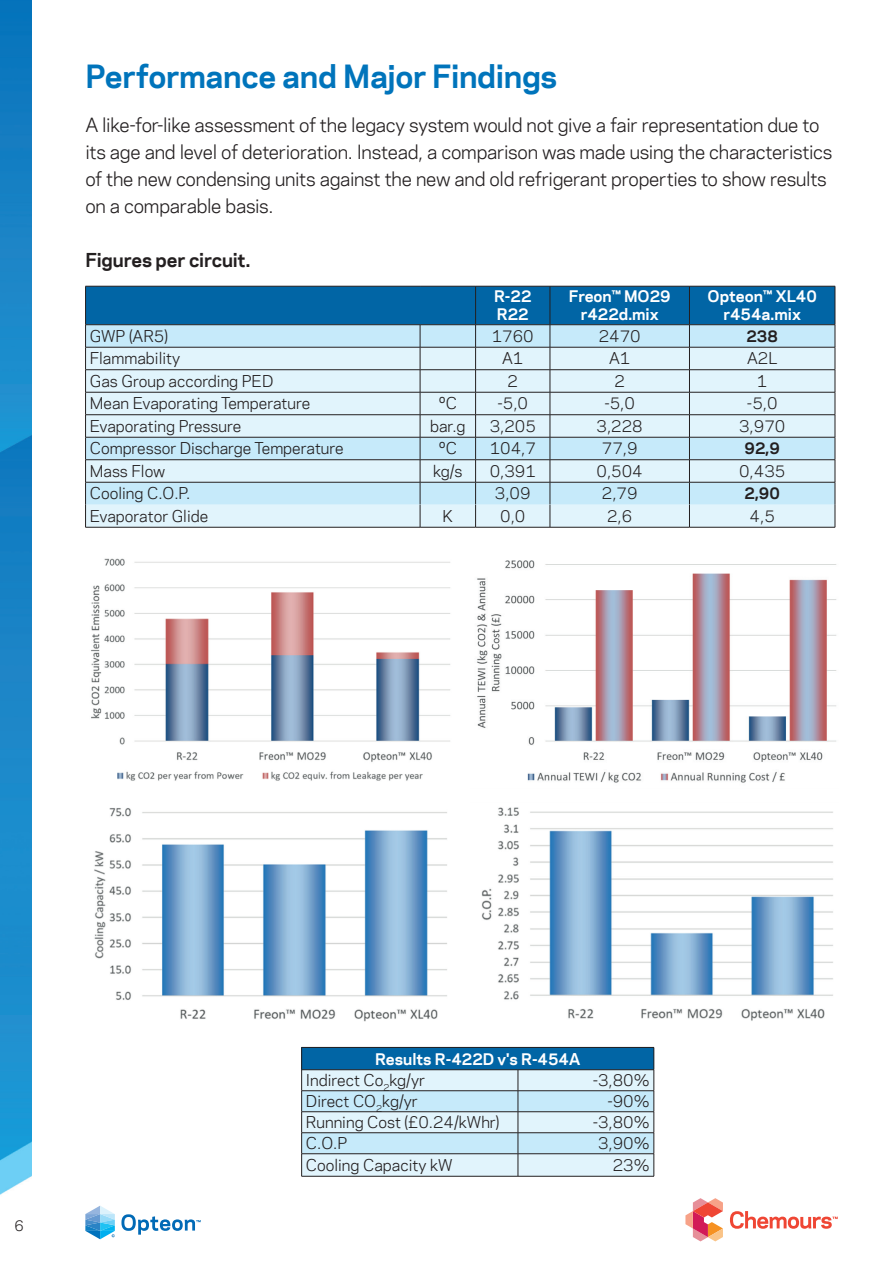
<style>
.page{position:relative;width:893px;height:1263px;background:#fff}
.page>*{position:absolute;margin:0;border:0;box-sizing:border-box;transform-origin:0 0}
.t1{font:700 30px "Chemours Sans";letter-spacing:-.01em;color:#0074bb}
.t2{font:18px/27px "Chemours Sans";letter-spacing:-.015em;color:#231f20}
.t3{font:700 18px "Chemours Sans";letter-spacing:-.01em;color:#231f20}
.t4{font:15px "Chemours Sans";color:#231f20}
.t5{font:700 15px/18px "Chemours Sans";color:#fff}
.t6{font:700 15px "Chemours Sans";color:#231f20}
.t7{font:13.5px "Chemours Sans";color:#231f20}
.s1{font-weight:400;color:#231f20}
</style>
<div class="page">
<svg style="left:121px;top:1214px;width:80px;height:21px"></svg>
<svg style="left:85px;top:1206px;width:30px;height:33px"></svg>
<img style="left:0;top:0;width:32px;height:1195px">
<svg style="left:685px;top:1198px;width:38px;height:43px"></svg>
<svg style="left:730px;top:1211px;width:108px;height:18px"></svg>
<img style="left:91px;top:558px;width:360px;height:223px">
<img style="left:94px;top:808px;width:353px;height:214px">
<img style="left:477px;top:560px;width:360px;height:223px">
<img style="left:481px;top:807px;width:352px;height:214px">
<svg style="left:301px;top:1047px;width:354px;height:129px;background:#a9cde0"></svg>
<hr style="left:301px;top:1176px;width:217px;height:1px;background:#231f20">
<hr style="left:518px;top:1176px;width:136px;height:1px;background:#231f20">
<svg style="left:85px;top:286px;width:751px;height:241px;background:#aed1e4"></svg>
<hr style="left:85px;top:527px;width:335px;height:1px;background:#231f20">
<hr style="left:420px;top:527px;width:56px;height:1px;background:#231f20">
<hr style="left:476px;top:527px;width:74px;height:1px;background:#231f20">
<hr style="left:550px;top:527px;width:139px;height:1px;background:#231f20">
<hr style="left:689px;top:527px;width:146px;height:1px;background:#231f20">
<h1 class="t1" style="left:85px;top:54px;width:473px">Performance and Major Findings</h1>
<p class="t2" style="left:85px;top:110px;width:749px">A like-for-like assessment of the legacy system would not give a fair representation due to its age and level of deterioration. Instead, a comparison was made using the characteristics of the new condensing units against the new and old refrigerant properties to show results on a comparable basis.</p>
<p class="t3" style="left:85px;top:246px;width:167px">Figures per circuit.</p>
<p class="t5" style="left:494px;top:287px;width:39px">R-22<br>R22</p>
<p class="t5" style="left:569px;top:287px;width:104px;text-align:center">Freon™ MO29 r422d.mix</p>
<p class="t5" style="left:708px;top:287px;width:111px;text-align:center">Opteon™ XL40 r454a.mix</p>
<p class="t4" style="left:90px;top:325px;width:80px">GWP (AR5)</p>
<p class="t4" style="left:492px;top:325px;width:43px">1760</p>
<p class="t4" style="left:599px;top:325px;width:43px">2470</p>
<p class="t6" style="left:746px;top:325px;width:33px">238</p>
<p class="t4" style="left:90px;top:347px;width:92px">Flammability</p>
<p class="t4" style="left:502px;top:347px;width:23px">A1</p>
<p class="t4" style="left:609px;top:347px;width:23px">A1</p>
<p class="t4" style="left:747px;top:347px;width:32px">A2L</p>
<p class="t4" style="left:90px;top:370px;width:185px">Gas Group according PED</p>
<p class="t4" style="left:507px;top:370px;width:12px">2</p>
<p class="t4" style="left:614px;top:370px;width:12px">2</p>
<p class="t4" style="left:757px;top:370px;width:12px">1</p>
<p class="t4" style="left:90px;top:392px;width:222px">Mean Evaporating Temperature</p>
<p class="t4" style="left:439px;top:392px;width:20px">ºC</p>
<p class="t4" style="left:497px;top:392px;width:32px">-5,0</p>
<p class="t4" style="left:604px;top:392px;width:32px">-5,0</p>
<p class="t4" style="left:747px;top:392px;width:32px">-5,0</p>
<p class="t4" style="left:90px;top:415px;width:153px">Evaporating Pressure</p>
<p class="t4" style="left:430px;top:415px;width:37px">bar.g</p>
<p class="t4" style="left:490px;top:415px;width:48px">3,205</p>
<p class="t4" style="left:597px;top:415px;width:48px">3,228</p>
<p class="t4" style="left:739px;top:415px;width:48px">3,970</p>
<p class="t4" style="left:90px;top:437px;width:255px">Compressor Discharge Temperature</p>
<p class="t4" style="left:439px;top:437px;width:20px">ºC</p>
<p class="t4" style="left:490px;top:437px;width:48px">104,7</p>
<p class="t4" style="left:602px;top:437px;width:37px">77,9</p>
<p class="t6" style="left:745px;top:437px;width:37px">92,9</p>
<p class="t4" style="left:90px;top:460px;width:77px">Mass Flow</p>
<p class="t4" style="left:433px;top:460px;width:31px">kg/s</p>
<p class="t4" style="left:490px;top:460px;width:48px">0,391</p>
<p class="t4" style="left:597px;top:460px;width:48px">0,504</p>
<p class="t4" style="left:739px;top:460px;width:48px">0,435</p>
<p class="t4" style="left:90px;top:482px;width:102px">Cooling C.O.P.</p>
<p class="t4" style="left:495px;top:482px;width:37px">3,09</p>
<p class="t4" style="left:602px;top:482px;width:37px">2,79</p>
<p class="t6" style="left:745px;top:482px;width:37px">2,90</p>
<p class="t4" style="left:90px;top:505px;width:120px">Evaporator Glide</p>
<p class="t4" style="left:443px;top:505px;width:12px">K</p>
<p class="t4" style="left:500px;top:505px;width:27px">0,0</p>
<p class="t4" style="left:607px;top:505px;width:27px">2,6</p>
<p class="t4" style="left:750px;top:505px;width:27px">4,5</p>
<p class="t7" style="left:14px;top:1215px;width:11px">6</p>
<p class="t5" style="left:306px;top:1047px;width:276px;line-height:21.6px;text-indent:69px">Results R-422D v's R-454A<br><span class="s1">Indirect Co</span><sub>2</sub><span class="s1">kg/yr</span></p>
<p class="t4" style="left:593px;top:1069px;width:58px">-3,80%</p>
<p class="t4" style="left:306px;top:1090px;width:113px">Direct CO<sub>2</sub>kg/yr</p>
<p class="t4" style="left:607px;top:1090px;width:44px">-90%</p>
<p class="t4" style="left:306px;top:1111px;width:195px">Running Cost (£0.24/kWhr)</p>
<p class="t4" style="left:593px;top:1111px;width:58px">-3,80%</p>
<p class="t4" style="left:306px;top:1132px;width:43px">C.O.P</p>
<p class="t4" style="left:598px;top:1132px;width:53px">3,90%</p>
<p class="t4" style="left:306px;top:1154px;width:148px">Cooling Capacity kW</p>
<p class="t4" style="left:613px;top:1154px;width:38px">23%</p>
</div>
